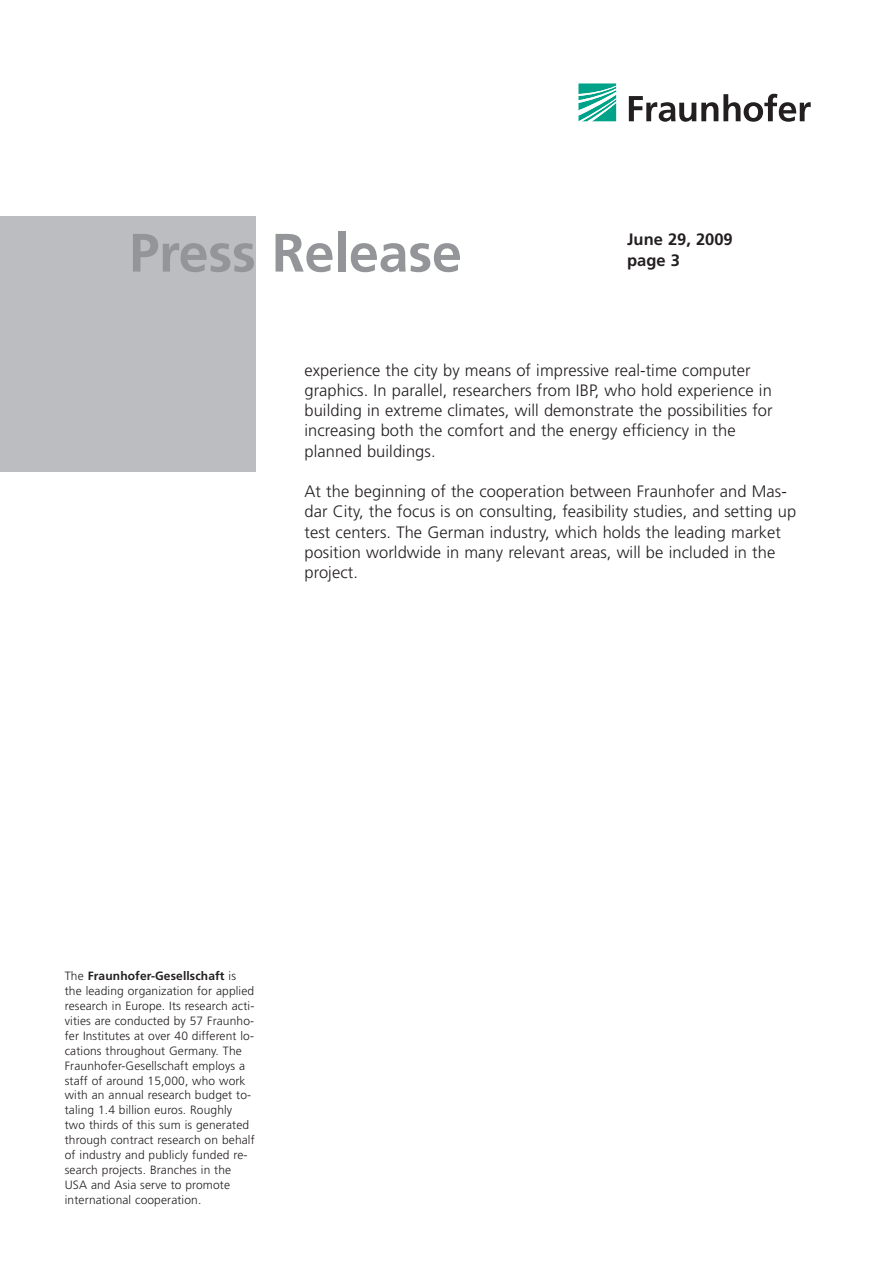
<style>
.page{position:relative;width:893px;height:1263px;background:#fff}
.page>*{position:absolute;margin:0;border:0;box-sizing:border-box;transform-origin:0 0}
.t1{font:700 54px "Frutiger Fh G";letter-spacing:-.005em;color:#939598}
.t2{font:300 16.5px/20.2px "Frutiger Fh G";letter-spacing:.005em;color:#231f20}
.t3{font:700 16.5px "Frutiger Fh G";color:#231f20}
.t4{font:300 12px/14.9px "Frutiger Fh G";letter-spacing:.01em;color:#231f20}
.s1{font-weight:700}
</style>
<div class="page">
<div style="left:0;top:217px;width:255px;height:255px;background:#bcbdc0"></div>
<svg style="left:578px;top:83px;width:38px;height:38px"></svg>
<svg style="left:629px;top:94px;width:182px;height:28px"></svg>
<h1 class="t1" style="left:129px;top:231px;width:334px">Press Release</h1>
<p class="t3" style="left:627px;top:233px;width:107px">June 29, 2009</p>
<p class="t3" style="left:627px;top:253px;width:54px">page 3</p>
<p class="t2" style="left:304px;top:361px;width:470px">experience the city by means of impressive real-time computer graphics. In parallel, researchers from IBP, who hold experience in building in extreme climates, will demonstrate the possibilities for increasing both the comfort and the energy efficiency in the planned buildings.</p>
<p class="t2" style="left:304px;top:483px;width:493px">At the beginning of the cooperation between Fraunhofer and Mas&shy;dar City, the focus is on consulting, feasibility studies, and setting up test centers. The German industry, which holds the leading market position worldwide in many relevant areas, will be included in the project.</p>
<p class="t4" style="left:65px;top:970px;width:191px">The <span class="s1">Fraunhofer-Gesellschaft</span> is the leading organization for applied research in Europe. Its research acti&shy;vities are conducted by 57 Fraunho&shy;fer Institutes at over 40 different lo&shy;cations throughout Germany. The Fraunhofer-Gesellschaft employs a staff of around 15,000, who work with an annual research budget to&shy;taling 1.4 billion euros. Roughly two thirds of this sum is generated through contract research on behalf of industry and publicly funded re&shy;search projects. Branches in the USA and Asia serve to promote international cooperation.</p>
</div>
